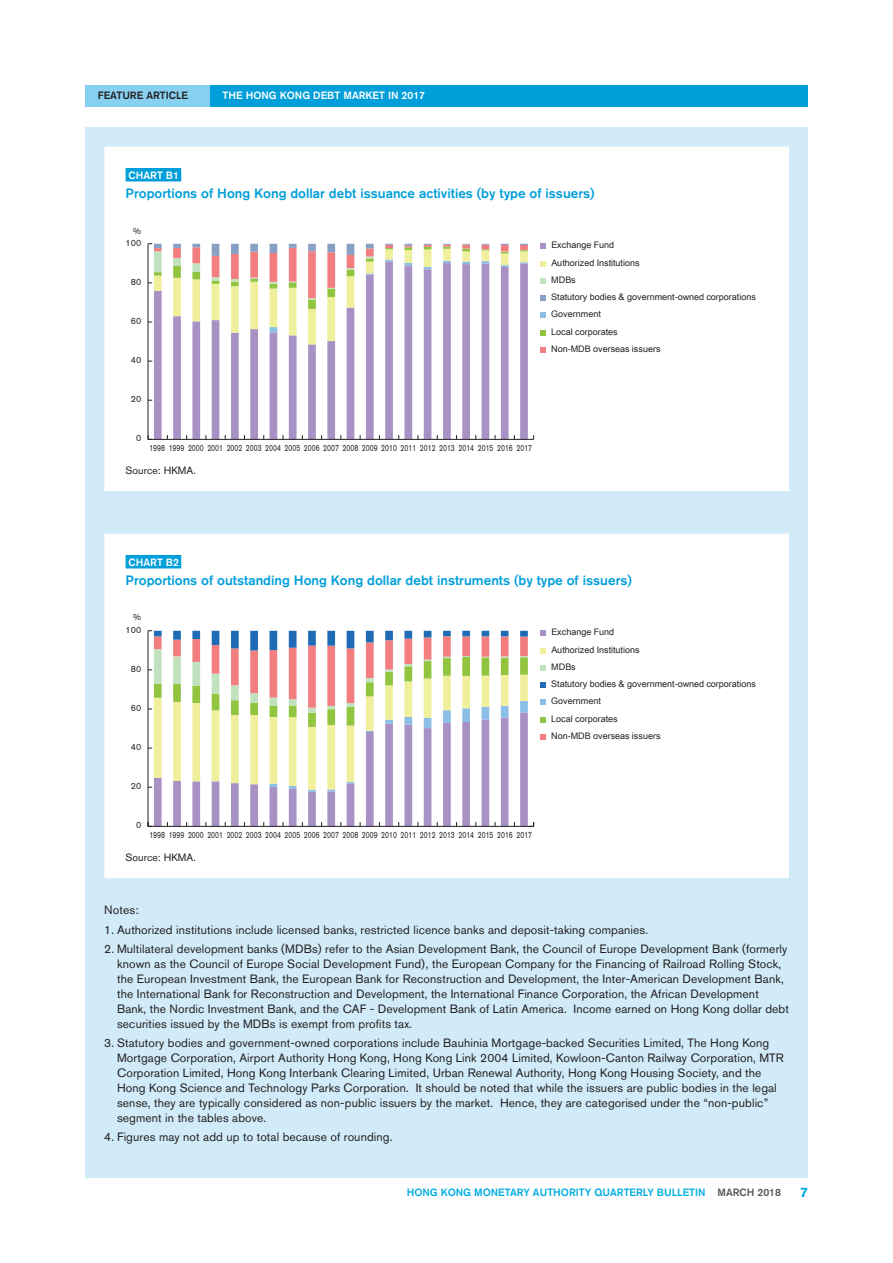
<style>
.page{position:relative;width:893px;height:1263px;background:#fff}
.page>*{position:absolute;margin:0;border:0;box-sizing:border-box;transform-origin:0 0}
.t1{font:500 13.5px "Akzidenz Grotesk BQ";color:#009fda}
.t2{font:700 13.5px "Akzidenz Grotesk BQ";color:#00ade2}
.t3{font:12px/15px "Akzidenz Grotesk BQ";letter-spacing:.01em;color:#231f20}
.t4{font:500 10.5px "Akzidenz Grotesk BQ";color:#00ade2}
.t5{font:500 10.5px "Akzidenz Grotesk BQ";color:#fff}
.t6{font:10.5px "Akzidenz Grotesk BQ";color:#231f20}
.t7{font:500 10.5px "Akzidenz Grotesk BQ";color:#231f20}
.t8{font:500 10.5px "Akzidenz Grotesk BQ";color:#57585a}
.t9{font:9px/17.2px "Arial Unicode MS";color:#231f20}
.t10{font:9px "Akzidenz Grotesk BQ";color:#231f20;scale:.75 1}
.t11{font:9px "Akzidenz Grotesk BQ";color:#231f20}
.s1{color:#57585a}
</style>
<div class="page">
<div style="left:85px;top:85px;width:723px;height:21px;background:#009fda"></div>
<div style="left:85px;top:85px;width:125px;height:21px;background:#88d0ef"></div>
<div style="left:85px;top:128px;width:723px;height:1050px;background:#d1ecf8"></div>
<svg style="left:104px;top:147px;width:685px;height:731px;background:#fafdfe"></svg>
<div style="left:126px;top:168px;width:55px;height:13px;background:#009fda"></div>
<hr style="left:148px;top:244px;width:1px;height:195px;background:#231f20">
<svg style="left:154px;top:344px;width:374px;height:95px;background:#dad1e6"></svg>
<svg style="left:148px;top:243px;width:380px;height:101px;background:#e6dddc"></svg>
<hr style="left:148px;top:439px;width:386px;height:1px;background:#231f20">
<svg style="left:148px;top:435px;width:4px;height:4px"></svg>
<svg style="left:540px;top:313px;width:5px;height:5px"></svg>
<svg style="left:540px;top:330px;width:5px;height:5px"></svg>
<svg style="left:540px;top:347px;width:5px;height:5px"></svg>
<svg style="left:540px;top:244px;width:5px;height:5px"></svg>
<svg style="left:540px;top:261px;width:5px;height:5px"></svg>
<svg style="left:540px;top:278px;width:5px;height:5px"></svg>
<svg style="left:540px;top:295px;width:5px;height:6px"></svg>
<div style="left:126px;top:555px;width:55px;height:13px;background:#009fda"></div>
<svg style="left:148px;top:630px;width:386px;height:197px;background:#e3ddd8"></svg>
<svg style="left:540px;top:700px;width:5px;height:5px"></svg>
<svg style="left:540px;top:717px;width:5px;height:5px"></svg>
<svg style="left:540px;top:734px;width:5px;height:5px"></svg>
<svg style="left:540px;top:631px;width:5px;height:5px"></svg>
<svg style="left:540px;top:648px;width:5px;height:5px"></svg>
<svg style="left:540px;top:665px;width:5px;height:5px"></svg>
<svg style="left:540px;top:682px;width:5px;height:5px"></svg>
<p class="t7" style="left:98px;top:89px;width:92px">FEATURE ARTICLE</p>
<p class="t5" style="left:223px;top:89px;width:99px">The Hong Kong debt</p>
<p class="t5" style="left:343px;top:89px;width:17px">market</p>
<p class="t5" style="left:388px;top:89px;width:39px">in 2017</p>
<p class="t5" style="left:129px;top:169px;width:52px">CHART B1</p>
<p class="t1" style="left:126px;top:185px;width:471px">Proportions of Hong Kong dollar debt issuance activities (by type of issuers)</p>
<p class="t11" style="left:133px;top:225px;width:10px">%</p>
<p class="t11" style="left:126px;top:238px;width:17px">100</p>
<p class="t11" style="left:131px;top:276px;width:12px">80</p>
<p class="t11" style="left:131px;top:315px;width:12px">60</p>
<p class="t11" style="left:131px;top:354px;width:12px">40</p>
<p class="t11" style="left:131px;top:393px;width:12px">20</p>
<p class="t11" style="left:136px;top:432px;width:7px">0</p>
<p class="t10" style="left:149px;top:443px;width:512px">1998 1999 2000 2001 2002 2003 2004 2005 2006 2007 2008 2009 2010 2011 2012 2013 2014 2015 2016 2017</p>
<p class="t6" style="left:126px;top:464px;width:72px">Source: HKMA.</p>
<p class="t9" style="left:551px;top:236px;width:206px">Exchange Fund<br>Authorized Institutions<br>MDBs<br>Statutory bodies &amp; government-owned corporations<br>Government<br>Local corporates<br>Non-MDB overseas issuers</p>
<p class="t5" style="left:129px;top:556px;width:52px">CHART B2</p>
<p class="t1" style="left:126px;top:571px;width:508px">Proportions of outstanding Hong Kong dollar debt instruments (by type of issuers)</p>
<p class="t11" style="left:133px;top:612px;width:10px">%</p>
<p class="t11" style="left:126px;top:625px;width:17px">100</p>
<p class="t11" style="left:131px;top:663px;width:12px">80</p>
<p class="t11" style="left:131px;top:702px;width:12px">60</p>
<p class="t11" style="left:131px;top:741px;width:12px">40</p>
<p class="t11" style="left:131px;top:780px;width:12px">20</p>
<p class="t11" style="left:136px;top:819px;width:7px">0</p>
<p class="t10" style="left:149px;top:830px;width:512px">1998 1999 2000 2001 2002 2003 2004 2005 2006 2007 2008 2009 2010 2011 2012 2013 2014 2015 2016 2017</p>
<p class="t6" style="left:126px;top:851px;width:72px">Source: HKMA.</p>
<p class="t9" style="left:551px;top:623px;width:206px">Exchange Fund<br>Authorized Institutions<br>MDBs<br>Statutory bodies &amp; government-owned corporations<br>Government<br>Local corporates<br>Non-MDB overseas issuers</p>
<p class="t3" style="left:104px;top:903px;width:36px">Notes:</p>
<p class="t3" style="left:104px;top:922px;width:545px">1. Authorized institutions include licensed banks, restricted licence banks and deposit-taking companies.</p>
<p class="t3" style="left:117px;top:941px;width:673px;text-indent:-13px">2. Multilateral development banks (MDBs) refer to the Asian Development Bank, the Council of Europe Development Bank (formerly known as the Council of Europe Social Development Fund), the European Company for the Financing of Railroad Rolling Stock, the European Investment Bank, the European Bank for Reconstruction and Development, the Inter-American Development Bank, the International Bank for Reconstruction and Development, the International Finance Corporation, the African Development Bank, the Nordic Investment Bank, and the CAF - Development Bank of Latin America. Income earned on Hong Kong dollar debt securities issued by the MDBs is exempt from profits tax.</p>
<p class="t3" style="left:117px;top:1035px;width:668px;text-indent:-13px">3. Statutory bodies and government-owned corporations include Bauhinia Mortgage-backed Securities Limited, The Hong Kong Mortgage Corporation, Airport Authority Hong Kong, Hong Kong Link 2004 Limited, Kowloon-Canton Railway Corporation, MTR Corporation Limited, Hong Kong Interbank Clearing Limited, Urban Renewal Authority, Hong Kong Housing Society, and the Hong Kong Science and Technology Parks Corporation. It should be noted that while the issuers are public bodies in the legal sense, they are typically considered as non-public issuers by the market. Hence, they are categorised under the “non-public” segment in the tables above.</p>
<p class="t3" style="left:104px;top:1130px;width:290px">4. Figures may not add up to total because of rounding.</p>
<p class="t4" style="left:407px;top:1185px;width:99px">Hong Kong monetar</p>
<p class="t4" style="left:523px;top:1185px;width:18px">y auth</p>
<p class="t4" style="left:561px;top:1185px;width:49px">ority Quarterl</p>
<p class="t4" style="left:647px;top:1185px;width:24px">y Bulleti</p>
<p class="t4" style="left:698px;top:1185px;width:15px">n <span class="s1">M</span></p>
<p class="t8" style="left:726px;top:1185px;width:57px">ARCH 2018</p>
<p class="t2" style="left:800px;top:1184px;width:9px">7</p>
</div>
